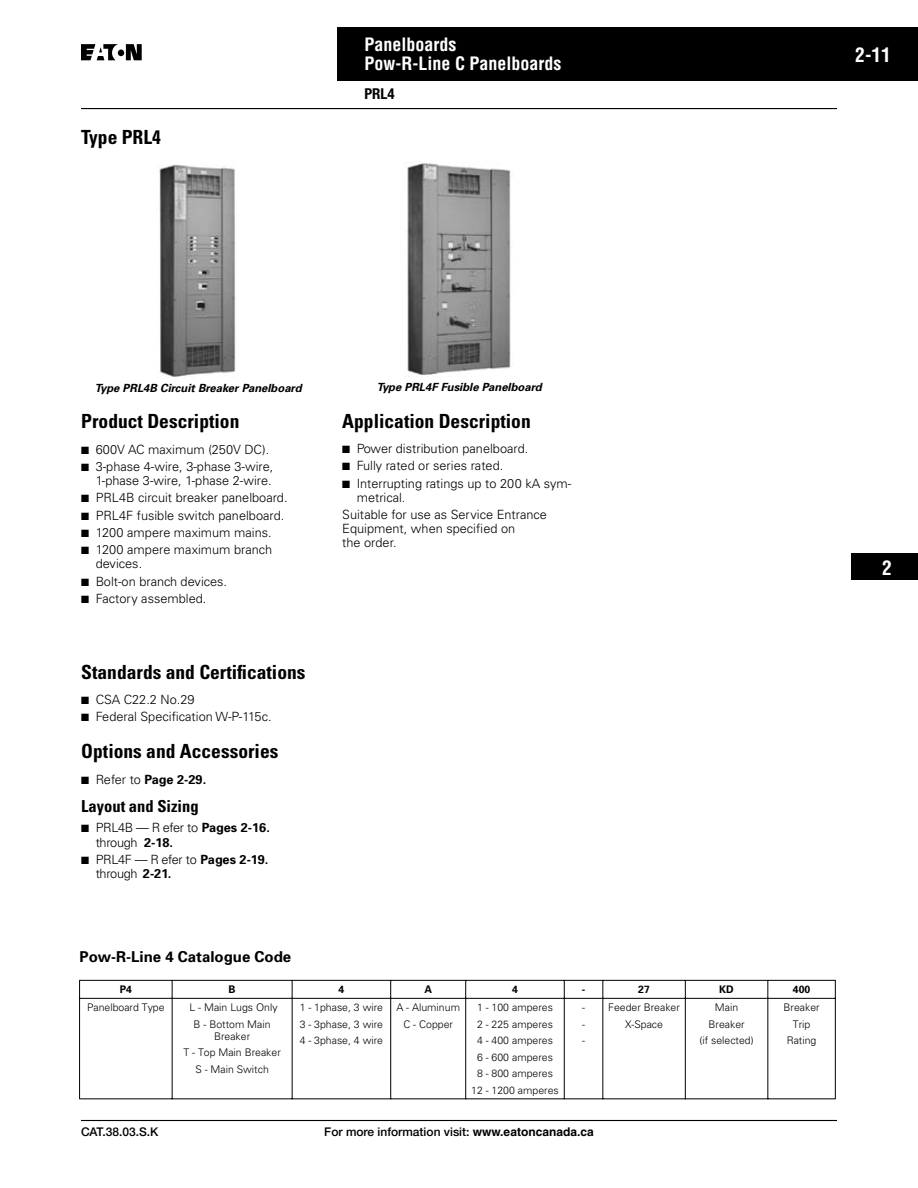
<style>
.page{position:relative;width:918px;height:1188px;background:#fff}
.page>*{position:absolute;margin:0;border:0;box-sizing:border-box;transform-origin:0 0}
.t1{font:700 condensed 19.5px "Univers";color:#000}
.t2{font:700 condensed 19.5px "Helvetica";color:#fff}
.t3{font:700 condensed 18px/18.8px "Helvetica";color:#fff}
.t4{font:700 condensed 16.5px "Univers";color:#000}
.t5{font:700 15px "Univers";color:#000}
.t6{font:700 condensed 15px "Helvetica Neue";color:#000}
.t7{font:300 12.75px/17.2px "Univers";color:#000}
.t8{font:300 12.75px/14.2px "Univers";letter-spacing:-.025em;color:#000}
.t9{font:700 12.75px "Univers";letter-spacing:-.01em;color:#000}
.t10{font:500 12px "Helvetica Neue";color:#000}
.t11{font:condensed 12px "Univers";color:#000}
.t12{font:italic 700 11.25px "Univers";color:#000}
.t13{font:300 10.5px/16.5px "Univers";color:#000;text-align:center}
.t14{font:700 10.5px "Univers";color:#000}
.s1{font-weight:300}
.s2{font-weight:700}
.s3{font-family:"Helvetica";font-weight:700}
</style>
<div class="page">
<div style="left:338px;top:27px;width:580px;height:54px;background:#000"></div>
<hr style="left:81px;top:1120px;width:756px;height:1px;background:#000">
<hr style="left:81px;top:108px;width:756px;height:1px;background:#000">
<svg style="left:81px;top:44px;width:61px;height:16px"></svg>
<div style="left:852px;top:554px;width:66px;height:26px;background:#000"></div>
<img style="left:159px;top:164px;width:77px;height:213px">
<img style="left:407px;top:163px;width:104px;height:212px">
<hr style="left:79px;top:981px;width:1px;height:117px;background:#000">
<hr style="left:172px;top:980px;width:1px;height:119px;background:#000">
<hr style="left:292px;top:980px;width:1px;height:119px;background:#000">
<hr style="left:390px;top:980px;width:1px;height:119px;background:#000">
<hr style="left:465px;top:980px;width:1px;height:119px;background:#000">
<hr style="left:564px;top:980px;width:1px;height:119px;background:#000">
<hr style="left:602px;top:980px;width:1px;height:119px;background:#000">
<hr style="left:685px;top:980px;width:1px;height:119px;background:#000">
<hr style="left:767px;top:980px;width:1px;height:119px;background:#000">
<hr style="left:835px;top:981px;width:1px;height:117px;background:#000">
<hr style="left:79px;top:980px;width:757px;height:1px;background:#000">
<hr style="left:79px;top:998px;width:757px;height:1px;background:#000">
<hr style="left:79px;top:1098px;width:757px;height:1px;background:#000">
<h1 class="t1" style="left:81px;top:125px;width:81px">Type PRL4</h1>
<h2 class="t3" style="left:364px;top:35px;width:199px">Panelboards<br>Pow-R-Line C Panelboards</h2>
<p class="t6" style="left:364px;top:84px;width:32px">PRL4</p>
<h1 class="t2" style="left:855px;top:43px;width:37px">2-11</h1>
<p class="t12" style="left:95px;top:381px;width:208px">Type PRL4B Circuit Breaker Panelboard</p>
<h1 class="t1" style="left:81px;top:409px;width:160px">Product Description</h1>
<p class="t7" style="left:96px;top:440px;width:179px">600V AC maximum (250V DC).<br>3-phase 4-wire, 3-phase 3-wire,</p>
<p class="t7" style="left:96px;top:472px;width:193px">1-phase 3-wire, 1-phase 2-wire.<br>PRL4B circuit breaker panelboard.<br>PRL4F fusible switch panelboard.<br>1200 ampere maximum mains.<br>1200 ampere maximum branch</p>
<p class="t7" style="left:96px;top:555px;width:133px">devices.<br>Bolt-on branch devices.<br>Factory assembled.</p>
<h1 class="t1" style="left:81px;top:660px;width:226px">Standards and Certifications</h1>
<p class="t7" style="left:96px;top:691px;width:177px">CSA C22.2 No.29<br>Federal Specification W-P-115c.</p>
<h1 class="t1" style="left:81px;top:739px;width:199px">Options and Accessories</h1>
<p class="t9" style="left:96px;top:771px;width:112px"><span class="s1">Refer to</span> Page 2-29.</p>
<p class="t4" style="left:81px;top:796px;width:119px">Layout and Sizing</p>
<p class="t8" style="left:96px;top:821px;width:176px">PRL4B — R efer to <span class="s2">Pages 2-16. </span>through <span class="s2">2-18.</span></p>
<p class="t8" style="left:96px;top:852px;width:174px">PRL4F — R efer to <span class="s2">Pages 2-19. </span>through <span class="s2">2-21.</span></p>
<p class="t12" style="left:377px;top:380px;width:166px">Type PRL4F Fusible Panelboard</p>
<h1 class="t1" style="left:342px;top:409px;width:190px">Application Description</h1>
<p class="t7" style="left:357px;top:440px;width:216px">Power distribution panelboard.<br>Fully rated or series rated.<br>Interrupting ratings up to 200 kA sym-</p>
<p class="t7" style="left:342px;top:489px;width:206px;text-indent:14px">metrical.<br>Suitable for use as Service Entrance</p>
<p class="t7" style="left:342px;top:522px;width:175px;line-height:14.2px">Equipment, when specified on the order.</p>
<p class="t5" style="left:80px;top:947px;width:213px">Pow-R-Line 4 Catalogue Code</p>
<p class="t14" style="left:120px;top:983px;width:14px">P4</p>
<p class="t14" style="left:229px;top:983px;width:9px">B</p>
<p class="t14" style="left:339px;top:983px;width:7px">4</p>
<p class="t14" style="left:424px;top:983px;width:9px">A</p>
<p class="t14" style="left:512px;top:983px;width:7px">4</p>
<p class="t14" style="left:582px;top:983px;width:5px">-</p>
<p class="t14" style="left:638px;top:983px;width:13px">27</p>
<p class="t14" style="left:719px;top:983px;width:16px">KD</p>
<p class="t14" style="left:793px;top:983px;width:19px">400</p>
<p class="t13" style="left:87px;top:999px;width:79px">Panelboard Type</p>
<p class="t13" style="left:190px;top:999px;width:90px">L - Main Lugs Only<br>B - Bottom Main</p>
<p class="t13" style="left:183px;top:1028px;width:99px">Breaker<br>T - Top Main Breaker<br>S - Main Switch</p>
<p class="t13" style="left:300px;top:999px;width:85px;text-align:justify">1 - 1phase, 3 wire 3 - 3phase, 3 wire 4 - 3phase, 4 wire</p>
<p class="t13" style="left:396px;top:999px;width:65px">A - Aluminum<br>C - Copper</p>
<p class="t13" style="left:471px;top:999px;width:89px">1 - 100 amperes<br>2 - 225 amperes<br>4 - 400 amperes<br>6 - 600 amperes<br>8 - 800 amperes<br>12 - 1200 amperes</p>
<p class="t13" style="left:582px;top:999px;width:4px;text-align:justify">- - -</p>
<p class="t13" style="left:608px;top:999px;width:73px">Feeder Breaker<br>X-Space</p>
<p class="t13" style="left:699px;top:999px;width:56px">Main<br>Breaker<br>(if selected)</p>
<p class="t13" style="left:784px;top:999px;width:38px">Breaker<br>Trip<br>Rating</p>
<p class="t11" style="left:328px;top:1118px;width:263px">For more information visit us at: <span class="s2">www.eatoncanada.ca</span></p>
<p class="t10" style="left:81px;top:1125px;width:79px">CAT.38.03.S.K</p>
<p class="t10" style="left:324px;top:1125px;width:271px">For more information visit: <span class="s3">www.eatoncanada.ca</span></p>
<h1 class="t2" style="left:882px;top:556px;width:11px">2</h1>
</div>
